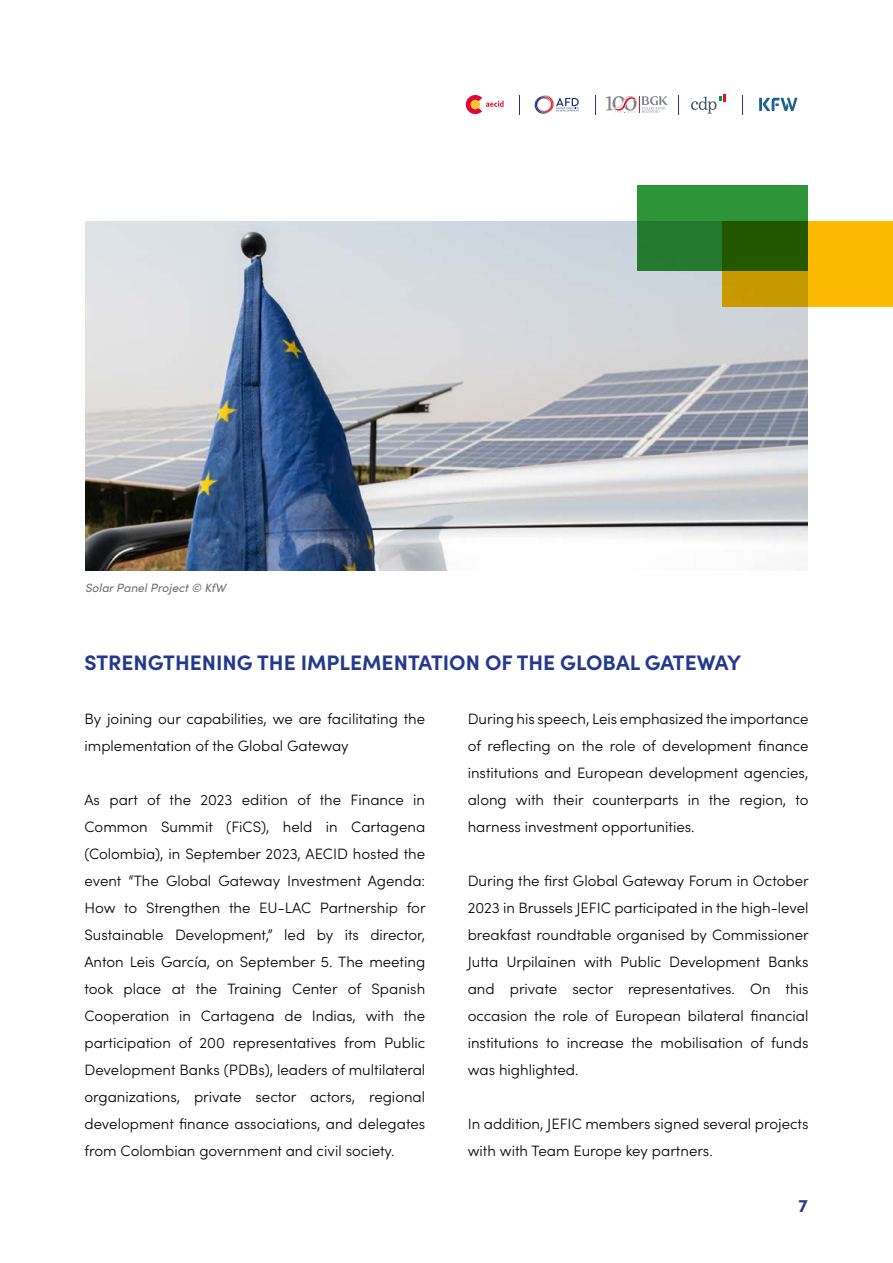
<style>
.page{position:relative;width:893px;height:1263px;background:#fff}
.page>*{position:absolute;margin:0;border:0;box-sizing:border-box;transform-origin:0 0}
.t1{font:700 21px "Sofia Pro";color:#24388d}
.t2{font:700 18px "Sofia Pro";color:#24388d}
.t3{font:300 15px/27px "Sofia Pro";color:#000;text-align:justify}
.pie_foto{font:italic 12px "Sofia Pro";color:#706f6f}
</style>
<div class="page">
<svg style="left:466px;top:95px;width:38px;height:19px"></svg>
<svg style="left:535px;top:95px;width:44px;height:19px"></svg>
<svg style="left:691px;top:94px;width:35px;height:20px"></svg>
<svg style="left:759px;top:98px;width:38px;height:13px"></svg>
<svg style="left:519px;top:95px;width:1px;height:20px"></svg>
<svg style="left:595px;top:95px;width:1px;height:20px"></svg>
<svg style="left:678px;top:95px;width:1px;height:20px"></svg>
<svg style="left:742px;top:95px;width:1px;height:20px"></svg>
<svg style="left:606px;top:96px;width:62px;height:17px"></svg>
<img style="left:85px;top:221px;width:723px;height:350px">
<div style="left:638px;top:186px;width:170px;height:85px;background:linear-gradient(to bottom,#309838,#216f2b)"></div>
<svg style="left:723px;top:221px;width:170px;height:85px;background:#b09600"></svg>
<p class="pie_foto" style="left:85px;top:579px;width:142px">Solar Panel Project © KfW</p>
<p class="t1" style="left:85px;top:646px;width:658px">STRENGTHENING THE IMPLEMENTATION OF THE GLOBAL GATEWAY</p>
<p class="t3" style="left:85px;top:704px;width:342px">By joining our capabilities, we are facilitating the implementation of the Global Gateway</p>
<p class="t3" style="left:85px;top:785px;width:343px">As part of the 2023 edition of the Finance in Common Summit (FiCS), held in Cartagena (Colombia), in September 2023, AECID hosted the event “The Global Gateway Investment Agenda:<br>How to Strengthen the EU-LAC Partnership for Sustainable Development,” led by its director, Anton Leis García, on September 5. The meeting took place at the Training Center of Spanish Cooperation in Cartagena de Indias, with the participation of 200 representatives from Public Development Banks (PDBs), leaders of multilateral organizations, private sector actors, regional development finance associations, and delegates from Colombian government and civil society.</p>
<p class="t3" style="left:468px;top:704px;width:342px">During his speech, Leis emphasized the importance of reflecting on the role of development finance institutions and European development agencies, along with their counterparts in the region, to harness investment opportunities.</p>
<p class="t3" style="left:468px;top:866px;width:343px">During the first Global Gateway Forum in October 2023 in Brussels JEFIC participated in the high-level breakfast roundtable organised by Commissioner Jutta Urpilainen with Public Development Banks and private sector representatives. On this occasion the role of European bilateral financial institutions to increase the mobilisation of funds was highlighted.</p>
<p class="t3" style="left:468px;top:1109px;width:342px">In addition, JEFIC members signed several projects with with Team Europe key partners.</p>
<p class="t2" style="left:799px;top:1192px;width:11px">7</p>
</div>
